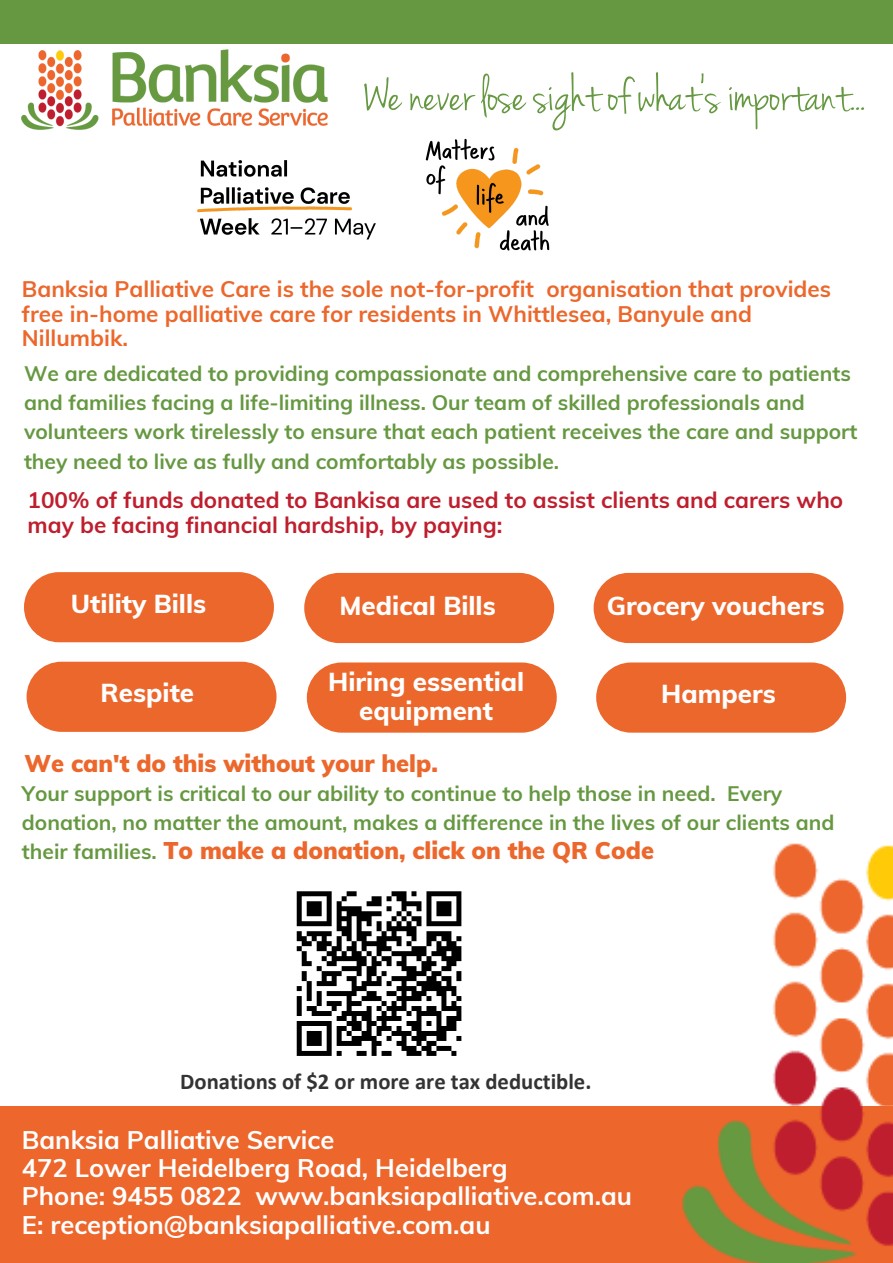
<style>
.page{position:relative;width:893px;height:1263px;background:#fff}
.page>*{position:absolute;margin:0;border:0;box-sizing:border-box;transform-origin:0 0}
.t1{font:52.5px "Jenna Sue";color:#659840}
.t2{font:800 25.95px/28.7px "Muli";color:#fff;text-align:center}
.t3{font:700 25.5px "Muli";color:#fff}
.t4{font:900 23.62px "Muli";color:#ec672c}
.t5{font:700 22.65px "Calibri";color:#333}
.t6{font:700 22.5px/24.8px "Muli";color:#ec672c}
.t7{font:700 22.5px/24.8px "Muli";color:#be1e2d}
.t8{font:700 21px/29.2px "Muli";color:#659840}
</style>
<div class="page">
<img style="left:22px;top:49px;width:305px;height:81px">
<div style="left:0;top:0;width:893px;height:43px;background:#659840"></div>
<svg style="left:296px;top:891px;width:166px;height:165px"></svg>
<img style="left:425px;top:138px;width:125px;height:113px">
<img style="left:197px;top:160px;width:179px;height:80px">
<div style="left:0;top:1107px;width:893px;height:156px;background:#ed662c"></div>
<img style="left:683px;top:843px;width:210px;height:420px">
<div style="left:24px;top:572px;width:250px;height:70px;background:#ec672c;border-radius:35px"></div>
<div style="left:593px;top:573px;width:250px;height:70px;background:#ec672c;border-radius:35px"></div>
<div style="left:27px;top:662px;width:249px;height:70px;background:#ec672c;border-radius:35px"></div>
<div style="left:596px;top:662px;width:250px;height:71px;background:#ec672c;border-radius:35px"></div>
<div style="left:307px;top:662px;width:250px;height:71px;background:#ec672c;border-radius:35px"></div>
<div style="left:304px;top:573px;width:250px;height:70px;background:#ec672c;border-radius:35px"></div>
<p class="t1" style="left:364px;top:71px;width:503px">We never lose sight of what's important .</p>
<p class="t6" style="left:22px;top:276px;width:810px">Banksia Palliative Care is the sole not-for-profit organisation that provides free in-home palliative care for residents in Whittlesea, Banyule and<br>Nillumbik.</p>
<p class="t8" style="left:24px;top:358px;width:835px">We are dedicated to providing compassionate and comprehensive care to patients and families facing a life-limiting illness. Our team of skilled professionals and volunteers work tirelessly to ensure that each patient receives the care and support they need to live as fully and comfortably as possible.</p>
<p class="t7" style="left:27px;top:487px;width:817px">100% of funds donated to Bankisa are used to assist clients and carers who may be facing financial hardship, by paying:</p>
<p class="t2" style="left:71px;top:589px;width:137px">Utility Bills</p>
<p class="t2" style="left:606px;top:591px;width:220px">Grocery vouchers</p>
<p class="t2" style="left:339px;top:591px;width:158px">Medical Bills</p>
<p class="t2" style="left:328px;top:667px;width:198px">Hiring essential equipment</p>
<p class="t2" style="left:100px;top:678px;width:95px">Respite</p>
<p class="t2" style="left:661px;top:679px;width:116px">Hampers</p>
<p class="t4" style="left:24px;top:748px;width:415px">We can't do this without your help.</p>
<p class="t8" style="left:22px;top:778px;width:814px">Your support is critical to our ability to continue to help those in need. Every donation, no matter the amount, makes a difference in the lives of our clients and their families.</p>
<p class="t4" style="left:163px;top:835px;width:492px">To make a donation, click on the QR Code</p>
<p class="t5" style="left:180px;top:1072px;width:413px">Donations of $2 or more are tax deductible.</p>
<p class="t3" style="left:22px;top:1123px;width:314px">Banksia Palliative Service</p>
<p class="t3" style="left:22px;top:1152px;width:487px">472 Lower Heidelberg Road, Heidelberg</p>
<p class="t3" style="left:22px;top:1180px;width:612px">Phone: 9455 0822 www.banksiapalliative.com.au</p>
<p class="t3" style="left:22px;top:1208px;width:470px">E: reception@banksiapalliative.com.au</p>
</div>
